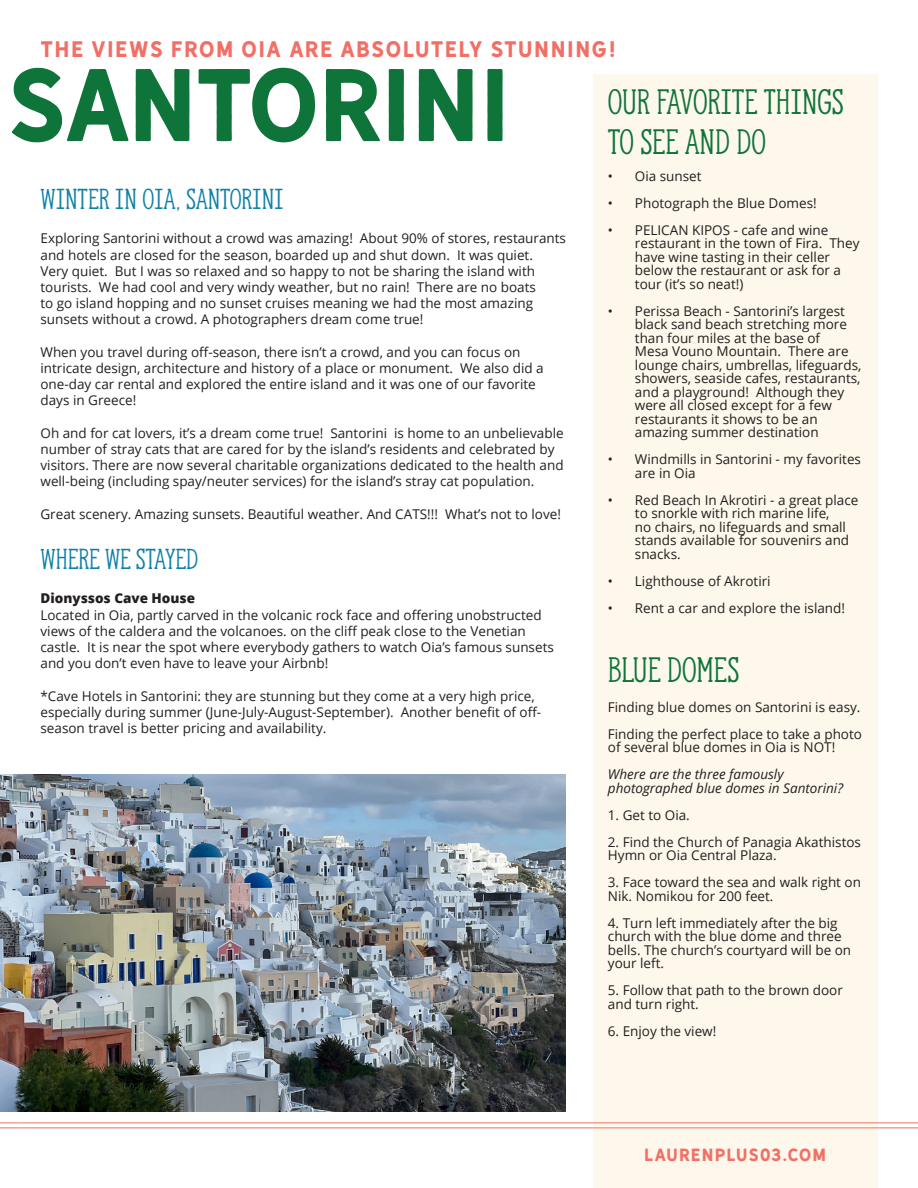
<style>
.page{position:relative;width:918px;height:1188px;background:#fff}
.page>*{position:absolute;margin:0;border:0;box-sizing:border-box;transform-origin:0 0}
.t1{font:96px "Hanley Sans";letter-spacing:-.025em;color:#0e743a}
.t2{font:33px/39.6px "Hanley Slim Serif";color:#0e743a}
.t3{font:27px "Hanley Slim Serif";color:#0f81a7}
.t4{font:21px "Hanley Sans";letter-spacing:.075em;color:#f16f66}
.t5{font:16.5px "Hanley Sans";letter-spacing:.065em;color:#f16f66}
.t6{font:13.5px/13.5px "Open Sans";color:#231f20}
.t7{font:italic 13.5px/13.5px "Open Sans";color:#231f20}
.t8{font:800 13.5px "Open Sans";color:#231f20}
</style>
<div class="page">
<img style="left:0;top:774px;width:566px;height:338px">
<div style="left:593px;top:75px;width:285px;height:1113px;background:#fef7eb"></div>
<hr style="left:21px;top:1122px;width:897px;height:1px;background:#f16f66">
<hr style="left:21px;top:1127px;width:897px;height:1px;background:#f16f66">
<svg style="left:0;top:1122px;width:21px;height:6px"></svg>
<p class="t4" style="left:40px;top:36px;width:577px">THE VIEWS FROM OIA ARE ABSOLUTELY STUNNING!</p>
<p class="t1" style="left:8px;top:45px;width:504px">SANTORINI</p>
<p class="t2" style="left:608px;top:82px;width:237px">OUR FAVORITE THINGS<br>TO SEE AND DO</p>
<p class="t6" style="left:608px;top:169px;width:95px">• Oia sunset</p>
<p class="t6" style="left:608px;top:196px;width:210px">• Photograph the Blue Domes!</p>
<p class="t6" style="left:635px;top:223px;width:226px;text-indent:-27px">• PELICAN KIPOS - cafe and wine restaurant in the town of Fira. They have wine tasting in their celler below the restaurant or ask for a tour (it’s so neat!)</p>
<p class="t6" style="left:635px;top:304px;width:228px;text-indent:-27px">• Perissa Beach - Santorini’s largest black sand beach stretching more than four miles at the base of<br>Mesa Vouno Mountain. There are lounge chairs, umbrellas, lifeguards, showers, seaside cafes, restaurants, and a playground! Although they were all closed except for a few restaurants it shows to be an amazing summer destination</p>
<p class="t6" style="left:635px;top:452px;width:228px;text-indent:-27px">• Windmills in Santorini - my favorites are in Oia</p>
<p class="t6" style="left:635px;top:493px;width:225px;text-indent:-27px">• Red Beach In Akrotiri - a great place to snorkle with rich marine life,<br>no chairs, no lifeguards and small stands available for souvenirs and snacks.</p>
<p class="t6" style="left:608px;top:574px;width:164px">• Lighthouse of Akrotiri</p>
<p class="t6" style="left:608px;top:601px;width:239px">• Rent a car and explore the island!</p>
<p class="t3" style="left:40px;top:178px;width:245px">WINTER IN OIA, SANTORINI</p>
<p class="t6" style="left:40px;top:230px;width:527px;line-height:16.2px">Exploring Santorini without a crowd was amazing! About 90% of stores, restaurants and hotels are closed for the season, boarded up and shut down. It was quiet.<br>Very quiet. But I was so relaxed and so happy to not be sharing the island with tourists. We had cool and very windy weather, but no rain! There are no boats<br>to go island hopping and no sunset cruises meaning we had the most amazing sunsets without a crowd. A photographers dream come true!</p>
<p class="t6" style="left:40px;top:344px;width:505px;line-height:16.2px">When you travel during off-season, there isn’t a crowd, and you can focus on intricate design, architecture and history of a place or monument. We also did a one-day car rental and explored the entire island and it was one of our favorite days in Greece!</p>
<p class="t6" style="left:40px;top:425px;width:525px;line-height:16.2px">Oh and for cat lovers, it’s a dream come true! Santorini is home to an unbelievable number of stray cats that are cared for by the island’s residents and celebrated by visitors. There are now several charitable organizations dedicated to the health and well-being (including spay/neuter services) for the island’s stray cat population.</p>
<p class="t6" style="left:40px;top:507px;width:522px">Great scenery. Amazing sunsets. Beautiful weather. And CATS!!! What’s not to love!</p>
<p class="t3" style="left:40px;top:538px;width:159px">WHERE WE STAYED</p>
<p class="t8" style="left:40px;top:588px;width:156px">Dionyssos Cave House</p>
<p class="t6" style="left:40px;top:606px;width:515px;line-height:16.2px">Located in Oia, partly carved in the volcanic rock face and offering unobstructed views of the caldera and the volcanoes. on the cliff peak close to the Venetian castle. It is near the spot where everybody gathers to watch Oia’s famous sunsets and you don’t even have to leave your Airbnb!</p>
<p class="t6" style="left:40px;top:687px;width:502px;line-height:16.2px">*Cave Hotels in Santorini: they are stunning but they come at a very high price, especially during summer (June-July-August-September). Another benefit of off&shy;season travel is better pricing and availability.</p>
<p class="t2" style="left:608px;top:650px;width:133px">BLUE DOMES</p>
<p class="t6" style="left:608px;top:700px;width:254px">Finding blue domes on Santorini is easy.</p>
<p class="t6" style="left:608px;top:727px;width:256px">Finding the perfect place to take a photo of several blue domes in Oia is NOT!</p>
<p class="t7" style="left:608px;top:767px;width:237px">Where are the three famously photographed blue domes in Santorini?</p>
<p class="t6" style="left:608px;top:808px;width:83px">1. Get to Oia.</p>
<p class="t6" style="left:608px;top:835px;width:255px">2. Find the Church of Panagia Akathistos<br>Hymn or Oia Central Plaza.</p>
<p class="t6" style="left:608px;top:875px;width:255px">3. Face toward the sea and walk right on<br>Nik. Nomikou for 200 feet.</p>
<p class="t6" style="left:608px;top:916px;width:245px">4. Turn left immediately after the big church with the blue dome and three bells. The church’s courtyard will be on your left.</p>
<p class="t6" style="left:608px;top:983px;width:237px">5. Follow that path to the brown door and turn right.</p>
<p class="t6" style="left:608px;top:1024px;width:110px">6. Enjoy the view!</p>
<p class="t5" style="left:644px;top:1144px;width:183px">LAURENPLUS03.COM</p>
</div>
